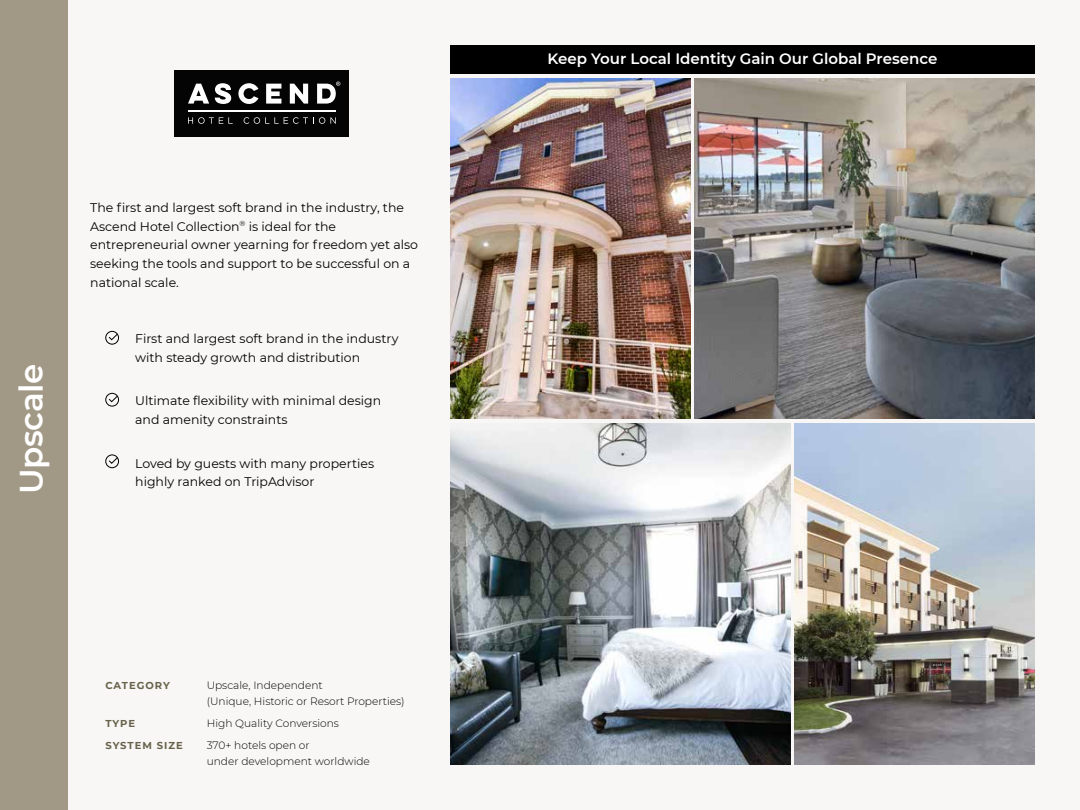
<style>
.page{position:relative;width:1080px;height:810px;background:#fff}
.page>*{position:absolute;margin:0;border:0;box-sizing:border-box;transform-origin:0 0}
.t1{font:600 32.5px "Montserrat";letter-spacing:-.01em;color:#fff}
.t2{font:600 15px "Montserrat";color:#fff}
.t3{font:12.5px/18.8px "Montserrat";color:#000}
.t4{font:300 10.62px/16.2px "Montserrat";color:#000}
.t5{font:700 10px "Montserrat";letter-spacing:.095em;color:#67624b}
</style>
<div class="page">
<div style="left:68px;top:0;width:1012px;height:810px;background:#f9f7f5"></div>
<div style="left:450px;top:45px;width:585px;height:28px;background:#000"></div>
<div style="left:0;top:0;width:68px;height:810px;background:#a19985"></div>
<div style="left:175px;top:71px;width:174px;height:66px;background:#040404"></div>
<svg style="left:188px;top:84px;width:21px;height:20px"></svg>
<svg style="left:215px;top:83px;width:16px;height:21px"></svg>
<svg style="left:238px;top:83px;width:20px;height:21px"></svg>
<svg style="left:266px;top:84px;width:15px;height:20px"></svg>
<svg style="left:290px;top:84px;width:18px;height:20px"></svg>
<svg style="left:188px;top:117px;width:45px;height:7px"></svg>
<svg style="left:244px;top:117px;width:92px;height:7px"></svg>
<hr style="left:188px;top:110px;width:148px;height:1px;background:#fff">
<svg style="left:317px;top:82px;width:23px;height:22px"></svg>
<div style="left:105px;top:331px;width:14px;height:13px;border:1px solid #000;border-radius:50%"></div>
<svg style="left:108px;top:333px;width:10px;height:8px"></svg>
<div style="left:105px;top:393px;width:14px;height:13px;border:1px solid #000;border-radius:50%"></div>
<svg style="left:108px;top:395px;width:10px;height:8px"></svg>
<div style="left:105px;top:455px;width:14px;height:13px;border:1px solid #000;border-radius:50%"></div>
<svg style="left:108px;top:457px;width:10px;height:7px"></svg>
<img style="left:450px;top:78px;width:240px;height:341px">
<img style="left:695px;top:78px;width:340px;height:341px">
<img style="left:450px;top:423px;width:340px;height:342px">
<img style="left:795px;top:423px;width:240px;height:342px">
<h1 class="t1" style="left:8px;top:494px;width:132px;rotate:-90deg">Upscale</h1>
<p class="t3" style="left:90px;top:198px;width:329px">The first and largest soft brand in the industry, the Ascend Hotel Collection<sup>®</sup> is ideal for the entrepreneurial owner yearning for freedom yet also seeking the tools and support to be successful on a national scale.</p>
<p class="t3" style="left:135px;top:329px;width:265px">First and largest soft brand in the industry with steady growth and distribution</p>
<p class="t3" style="left:135px;top:391px;width:248px">Ultimate flexibility with minimal design and amenity constraints</p>
<p class="t3" style="left:135px;top:453px;width:240px">Loved by guests with many properties highly ranked on TripAdvisor</p>
<p class="t5" style="left:105px;top:678px;width:66px">CATEGORY</p>
<p class="t4" style="left:207px;top:677px;width:199px">Upscale, Independent<br>(Unique, Historic or Resort Properties)</p>
<p class="t5" style="left:105px;top:716px;width:31px">TYPE</p>
<p class="t4" style="left:207px;top:715px;width:134px">High Quality Conversions</p>
<p class="t5" style="left:105px;top:738px;width:79px">SYSTEM SIZE</p>
<p class="t4" style="left:207px;top:737px;width:165px">370+ hotels open or<br>under development worldwide</p>
<p class="t2" style="left:548px;top:48px;width:391px">Keep Your Local Identity Gain Our Global Presence</p>
</div>
